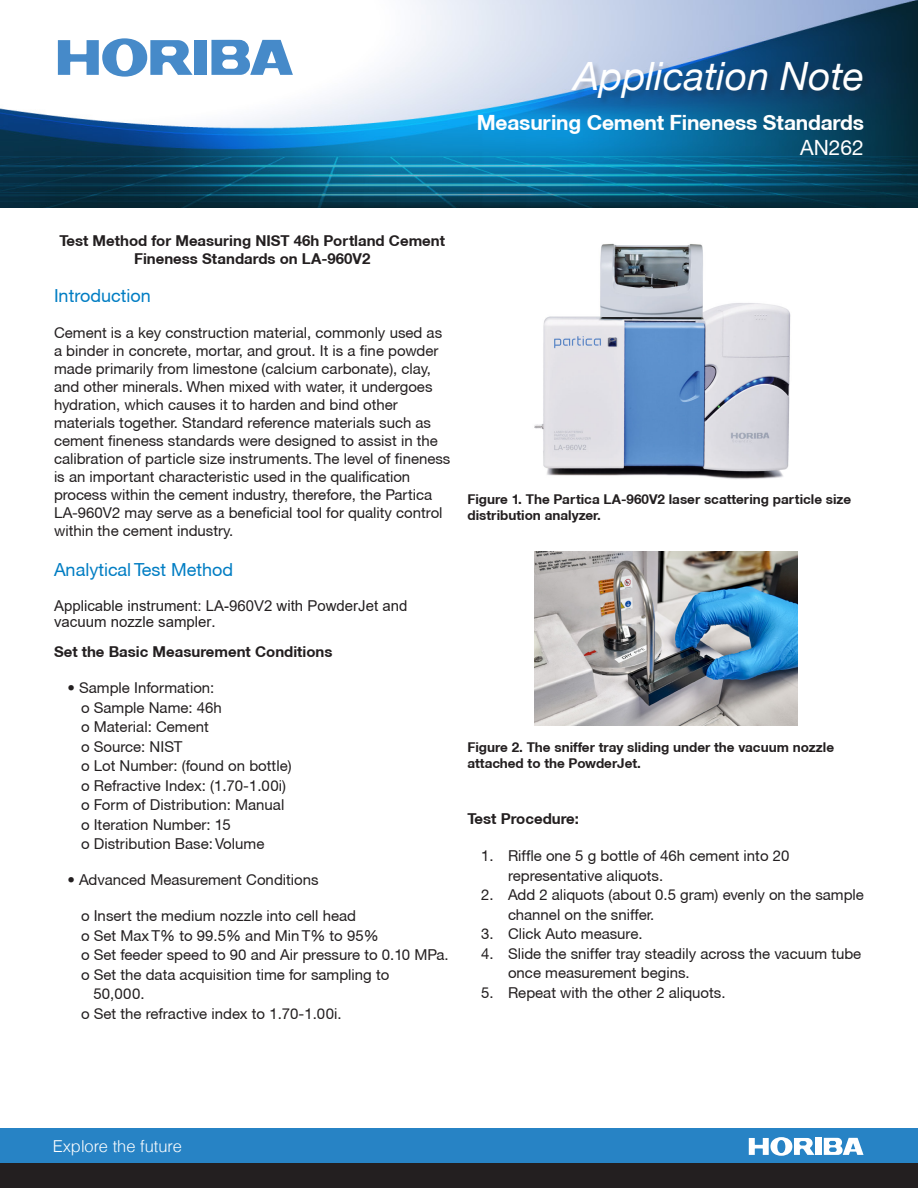
<style>
.page{position:relative;width:918px;height:1188px;background:#fff}
.page>*{position:absolute;margin:0;border:0;box-sizing:border-box;transform-origin:0 0}
.t1{font:italic 39px "Helvetica Neue LT";color:#fff}
.t2{font:italic 100 36px "Helvetica Neue LT";color:#fff;scale:1.25 1}
.t3{font:700 21px "Helvetica Neue CE";letter-spacing:-.01em;color:#fff}
.t4{font:21px "Helvetica Neue CE";color:#fff}
.t5{font:18px "Helvetica Neue CE";color:#007dc3}
.t6{font:300 16.5px "Helvetica LT";color:#fff}
.t7{font:15px/18px "Helvetica Neue CE";color:#231f20}
.t8{font:700 15px/18px "Helvetica Neue CE";color:#231f20;text-align:center}
.t9{font:15px/16.5px "Arial";color:#231f20}
.t10{font:700 13.5px/16.2px "Helvetica Neue CE";color:#231f20}
.s1{font-family:"Helvetica Neue CE"}
</style>
<div class="page">
<img style="left:0;top:0;width:918px;height:207px">
<div style="left:195px;top:40px;width:12px;height:35px;background:#468ac9"></div>
<svg style="left:58px;top:38px;width:135px;height:39px"></svg>
<svg style="left:211px;top:40px;width:82px;height:35px"></svg>
<div style="left:572px;top:62px;width:299px;height:44px;background:#231f20;opacity:.2"></div>
<div style="left:0;top:1128px;width:918px;height:35px;background:#2783c5"></div>
<div style="left:0;top:1163px;width:918px;height:25px;background:#231f20"></div>
<img style="left:749px;top:1137px;width:43px;height:19px">
<img style="left:794px;top:1138px;width:27px;height:17px">
<img style="left:824px;top:1138px;width:40px;height:17px">
<img style="left:534px;top:243px;width:257px;height:236px">
<img style="left:534px;top:551px;width:263px;height:175px">
<p class="t1" style="left:574px;top:52px;width:292px">Application Note</p>
<p class="t2" style="left:556px;top:72px;width:248px">Application Note</p>
<p class="t3" style="left:477px;top:110px;width:389px">Measuring Cement Fineness Standards</p>
<p class="t4" style="left:800px;top:135px;width:65px">AN262</p>
<p class="t8" style="left:59px;top:232px;width:387px">Test Method for Measuring NIST 46h Portland Cement<br>Fineness Standards on LA-960V2</p>
<p class="t5" style="left:54px;top:285px;width:98px">Introduction</p>
<p class="t7" style="left:54px;top:324px;width:398px">Cement is a key construction material, commonly used as a binder in concrete, mortar, and grout. It is a fine powder made primarily from limestone (calcium carbonate), clay, and other minerals. When mixed with water, it undergoes hydration, which causes it to harden and bind other materials together. Standard reference materials such as cement fineness standards were designed to assist in the calibration of particle size instruments. The level of fineness is an important characteristic used in the qualification process within the cement industry, therefore, the Partica LA-960V2 may serve as a beneficial tool for quality control within the cement industry.</p>
<p class="t5" style="left:54px;top:559px;width:181px">Analytical Test Method</p>
<p class="t9" style="left:54px;top:597px;width:355px">Applicable instrument: LA-960V2 with PowderJet and vacuum nozzle sampler<span class="s1">.</span></p>
<p class="t8" style="left:54px;top:643px;width:280px">Set the Basic Measurement Conditions</p>
<p class="t7" style="left:68px;top:679px;width:148px">• Sample Information:</p>
<p class="t7" style="left:81px;top:698px;width:142px">o Sample Name: 46h</p>
<p class="t7" style="left:81px;top:718px;width:129px">o Material: Cement</p>
<p class="t7" style="left:81px;top:737px;width:103px">o Source: NIST</p>
<p class="t7" style="left:81px;top:757px;width:212px">o Lot Number: (found on bottle)</p>
<p class="t7" style="left:81px;top:776px;width:207px">o Refractive Index: (1.70-1.00i)</p>
<p class="t7" style="left:81px;top:796px;width:205px">o Form of Distribution: Manual</p>
<p class="t7" style="left:81px;top:815px;width:151px">o Iteration Number: 15</p>
<p class="t7" style="left:81px;top:835px;width:185px">o Distribution Base: Volume</p>
<p class="t7" style="left:68px;top:871px;width:253px">• Advanced Measurement Conditions</p>
<p class="t7" style="left:81px;top:907px;width:277px">o Insert the medium nozzle into cell head</p>
<p class="t7" style="left:81px;top:926px;width:299px">o Set Max T% to 99.5% and Min T% to 95%</p>
<p class="t7" style="left:81px;top:946px;width:369px">o Set feeder speed to 90 and Air pressure to 0.10 MPa.</p>
<p class="t7" style="left:81px;top:965px;width:310px">o Set the data acquisition time for sampling to</p>
<p class="t7" style="left:94px;top:985px;width:53px">50,000.</p>
<p class="t7" style="left:81px;top:1004px;width:262px">o Set the refractive index to 1.70-1.00i.</p>
<p class="t10" style="left:468px;top:491px;width:385px">Figure 1. The Partica LA-960V2 laser scattering particle size distribution analyzer.</p>
<p class="t10" style="left:468px;top:740px;width:368px">Figure 2. The sniffer tray sliding under the vacuum nozzle attached to the PowderJet.</p>
<p class="t8" style="left:468px;top:809px;width:113px">Test Procedure:</p>
<p class="t7" style="left:508px;top:846px;width:283px;line-height:19.5px;text-indent:-27px">1. Riffle one 5 g bottle of 46h cement into 20 representative aliquots.</p>
<p class="t7" style="left:508px;top:885px;width:357px;line-height:19.5px;text-indent:-27px">2. Add 2 aliquots (about 0.5 gram) evenly on the sample channel on the sniffer.</p>
<p class="t7" style="left:481px;top:925px;width:163px">3. Click Auto measure.</p>
<p class="t7" style="left:508px;top:944px;width:355px;line-height:19.5px;text-indent:-27px">4. Slide the sniffer tray steadily across the vacuum tube once measurement begins.</p>
<p class="t7" style="left:481px;top:983px;width:246px">5. Repeat with the other 2 aliquots.</p>
<p class="t6" style="left:53px;top:1136px;width:131px">Explore the future</p>
</div>
